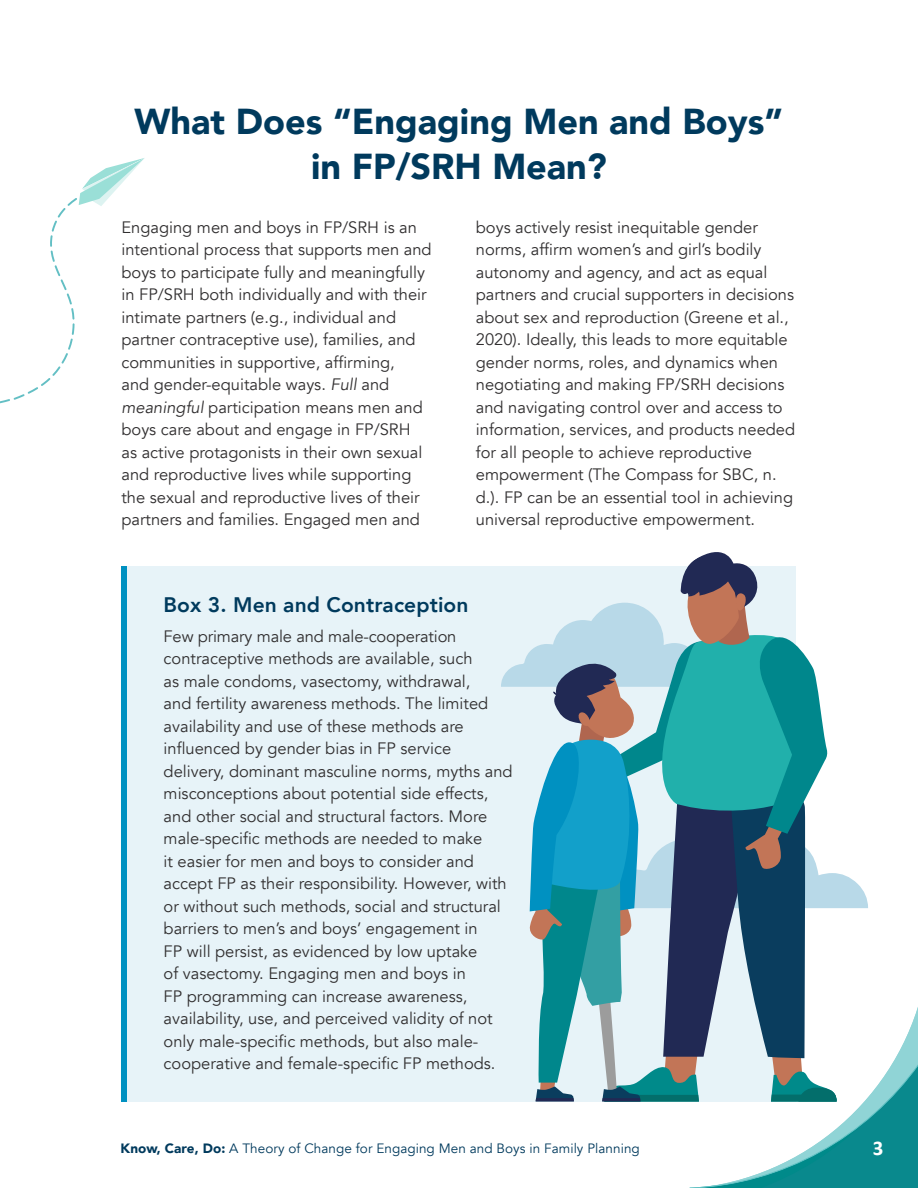
<style>
.page{position:relative;width:918px;height:1188px;background:#fff}
.page>*{position:absolute;margin:0;border:0;box-sizing:border-box;transform-origin:0 0}
.Heading_Spacing{font:900 36px/45px "Avenir";color:#003a5d;text-align:center}
.Body_Copy{font:800 21px "Avenir";letter-spacing:.005em;color:#003a5d}
.t1{font:700 21px "Calibri";color:#fff}
.Body_Copy-2{font:16.5px/22.5px "Avenir";color:#312f30}
.t2{font:13.5px "Avenir";letter-spacing:.005em;color:#003a5d}
.s1{font-style:italic}
.s2{font-weight:900}
</style>
<div class="page">
<div style="left:122px;top:566px;width:674px;height:535px;background:#e7f3f8"></div>
<div style="left:122px;top:566px;width:5px;height:535px;background:#0091c1"></div>
<svg style="left:0;top:158px;width:145px;height:245px"></svg>
<svg style="left:501px;top:552px;width:417px;height:636px"></svg>
<p class="Heading_Spacing" style="left:135px;top:98px;width:650px">What Does “Engaging Men and Boys” in FP/SRH Mean?</p>
<p class="Body_Copy-2" style="left:122px;top:216px;width:312px">Engaging men and boys in FP/SRH is an intentional process that supports men and boys to participate fully and meaningfully in FP/SRH both individually and with their intimate partners (e.g., individual and partner contraceptive use), families, and communities in supportive, affirming,<br>and gender-equitable ways. <span class="s1">Full</span> and <span class="s1">meaningful</span> participation means men and boys care about and engage in FP/SRH<br>as active protagonists in their own sexual and reproductive lives while supporting the sexual and reproductive lives of their partners and families. Engaged men and</p>
<p class="Body_Copy-2" style="left:476px;top:216px;width:321px">boys actively resist inequitable gender norms, affirm women’s and girl’s bodily autonomy and agency, and act as equal partners and crucial supporters in decisions about sex and reproduction (Greene et al., 2020). Ideally, this leads to more equitable gender norms, roles, and dynamics when negotiating and making FP/SRH decisions and navigating control over and access to information, services, and products needed for all people to achieve reproductive empowerment (The Compass for SBC, n. d.). FP can be an essential tool in achieving universal reproductive empowerment.</p>
<p class="Body_Copy" style="left:164px;top:589px;width:306px">Box 3. Men and Contraception</p>
<p class="Body_Copy-2" style="left:164px;top:625px;width:350px">Few primary male and male-cooperation contraceptive methods are available, such<br>as male condoms, vasectomy, withdrawal,<br>and fertility awareness methods. The limited availability and use of these methods are influenced by gender bias in FP service delivery, dominant masculine norms, myths and misconceptions about potential side effects, and other social and structural factors. More male-specific methods are needed to make<br>it easier for men and boys to consider and accept FP as their responsibility. However, with or without such methods, social and structural barriers to men’s and boys’ engagement in<br>FP will persist, as evidenced by low uptake<br>of vasectomy. Engaging men and boys in<br>FP programming can increase awareness, availability, use, and perceived validity of not only male-specific methods, but also male&shy;cooperative and female-specific FP methods.</p>
<p class="t2" style="left:121px;top:1140px;width:521px"><span class="s2">Know, Care, Do:</span> A Theory of Change for Engaging Men and Boys in Family Planning</p>
<p class="t1" style="left:873px;top:1135px;width:12px">3</p>
</div>
